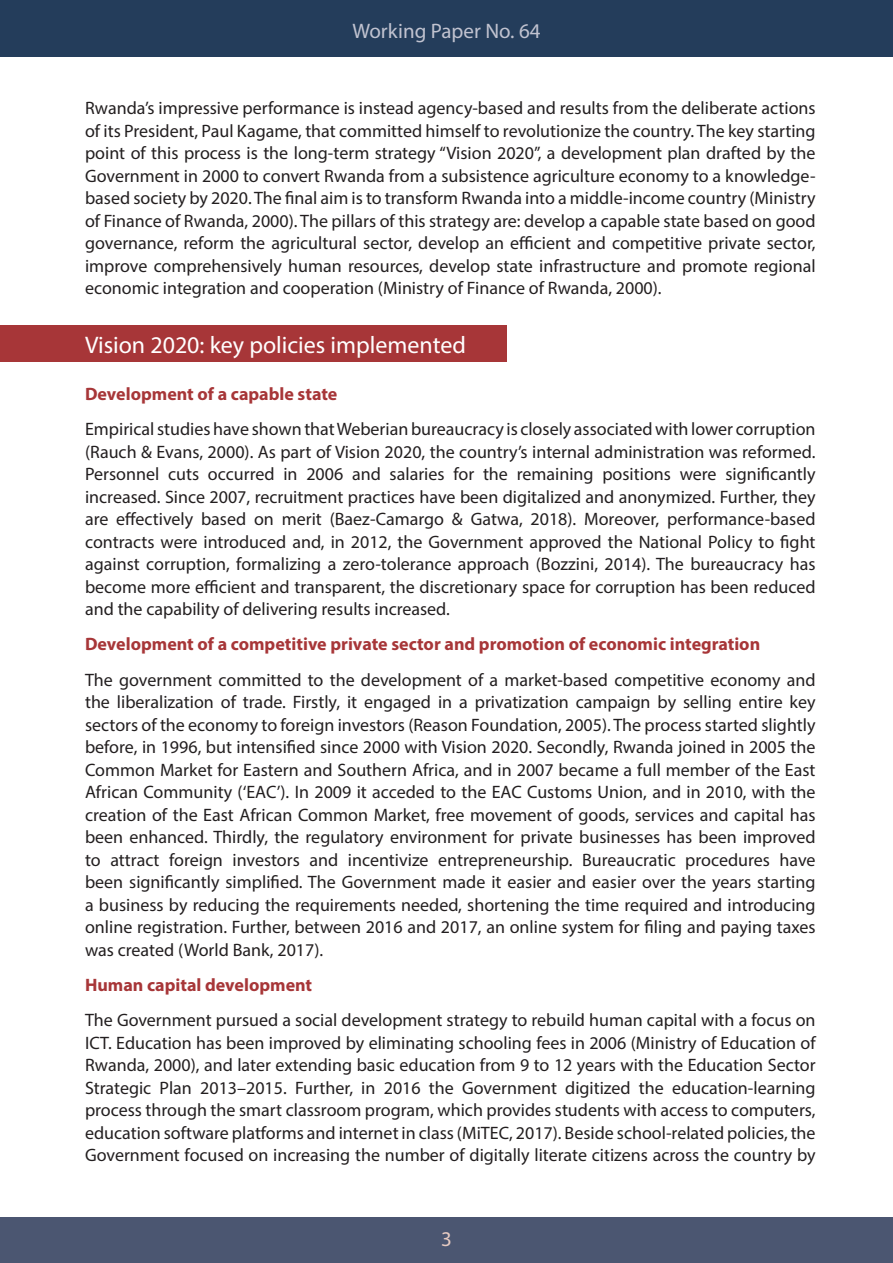
<style>
.page{position:relative;width:893px;height:1263px;background:#fff}
.page>*{position:absolute;margin:0;border:0;box-sizing:border-box;transform-origin:0 0}
.t1{font:24px "Myriad Pro";color:#fff}
.t2{font:21px "Myriad Pro";color:#c1c3d0}
.t3{font:21px "Myriad Pro";color:#e7cbc2}
.t4{font:18px/22.5px "Myriad Pro";color:#231f20;text-align:justify}
.t5{font:700 18px "Myriad Pro";color:#a73638}
</style>
<div class="page">
<div style="left:0;top:0;width:893px;height:56px;background:#243d5b"></div>
<div style="left:0;top:1218px;width:893px;height:45px;background:#4b5671"></div>
<div style="left:0;top:325px;width:506px;height:36px;background:#a73638"></div>
<p class="t2" style="left:352px;top:18px;width:190px">Working Paper No. 64</p>
<p class="t4" style="left:85px;top:96px;width:732px">Rwanda’s impressive performance is instead agency-based and results from the deliberate actions of its President, Paul Kagame, that committed himself to revolutionize the country. The key starting point of this process is the long-term strategy “Vision 2020”, a development plan drafted by the Government in 2000 to convert Rwanda from a subsistence agriculture economy to a knowledge&shy;based society by 2020. The final aim is to transform Rwanda into a middle-income country (Ministry of Finance of Rwanda, 2000). The pillars of this strategy are: develop a capable state based on good governance, reform the agricultural sector, develop an efficient and competitive private sector, improve comprehensively human resources, develop state infrastructure and promote regional economic integration and cooperation (Ministry of Finance of Rwanda, 2000).</p>
<p class="t1" style="left:85px;top:330px;width:382px">Vision 2020: key policies implemented</p>
<p class="t5" style="left:85px;top:382px;width:254px">Development of a capable state</p>
<p class="t4" style="left:85px;top:417px;width:732px">Empirical studies have shown that Weberian bureaucracy is closely associated with lower corruption (Rauch &amp; Evans, 2000). As part of Vision 2020, the country’s internal administration was reformed.<br>Personnel cuts occurred in 2006 and salaries for the remaining positions were significantly increased. Since 2007, recruitment practices have been digitalized and anonymized. Further, they are effectively based on merit (Baez-Camargo &amp; Gatwa, 2018). Moreover, performance-based contracts were introduced and, in 2012, the Government approved the National Policy to fight against corruption, formalizing a zero-tolerance approach (Bozzini, 2014). The bureaucracy has become more efficient and transparent, the discretionary space for corruption has been reduced and the capability of delivering results increased.</p>
<p class="t5" style="left:85px;top:633px;width:677px">Development of a competitive private sector and promotion of economic integration</p>
<p class="t4" style="left:85px;top:668px;width:732px">The government committed to the development of a market-based competitive economy and the liberalization of trade. Firstly, it engaged in a privatization campaign by selling entire key sectors of the economy to foreign investors (Reason Foundation, 2005). The process started slightly before, in 1996, but intensified since 2000 with Vision 2020. Secondly, Rwanda joined in 2005 the Common Market for Eastern and Southern Africa, and in 2007 became a full member of the East African Community (‘EAC’). In 2009 it acceded to the EAC Customs Union, and in 2010, with the creation of the East African Common Market, free movement of goods, services and capital has been enhanced. Thirdly, the regulatory environment for private businesses has been improved to attract foreign investors and incentivize entrepreneurship. Bureaucratic procedures have been significantly simplified. The Government made it easier and easier over the years starting a business by reducing the requirements needed, shortening the time required and introducing online registration. Further, between 2016 and 2017, an online system for filing and paying taxes was created (World Bank, 2017).</p>
<p class="t5" style="left:85px;top:973px;width:229px">Human capital development</p>
<p class="t4" style="left:85px;top:1009px;width:732px">The Government pursued a social development strategy to rebuild human capital with a focus on ICT. Education has been improved by eliminating schooling fees in 2006 (Ministry of Education of Rwanda, 2000), and later extending basic education from 9 to 12 years with the Education Sector Strategic Plan 2013–2015. Further, in 2016 the Government digitized the education-learning process through the smart classroom program, which provides students with access to computers, education software platforms and internet in class (MiTEC, 2017). Beside school-related policies, the Government focused on increasing the number of digitally literate citizens across the country by</p>
<p class="t3" style="left:441px;top:1225px;width:12px">3</p>
</div>
